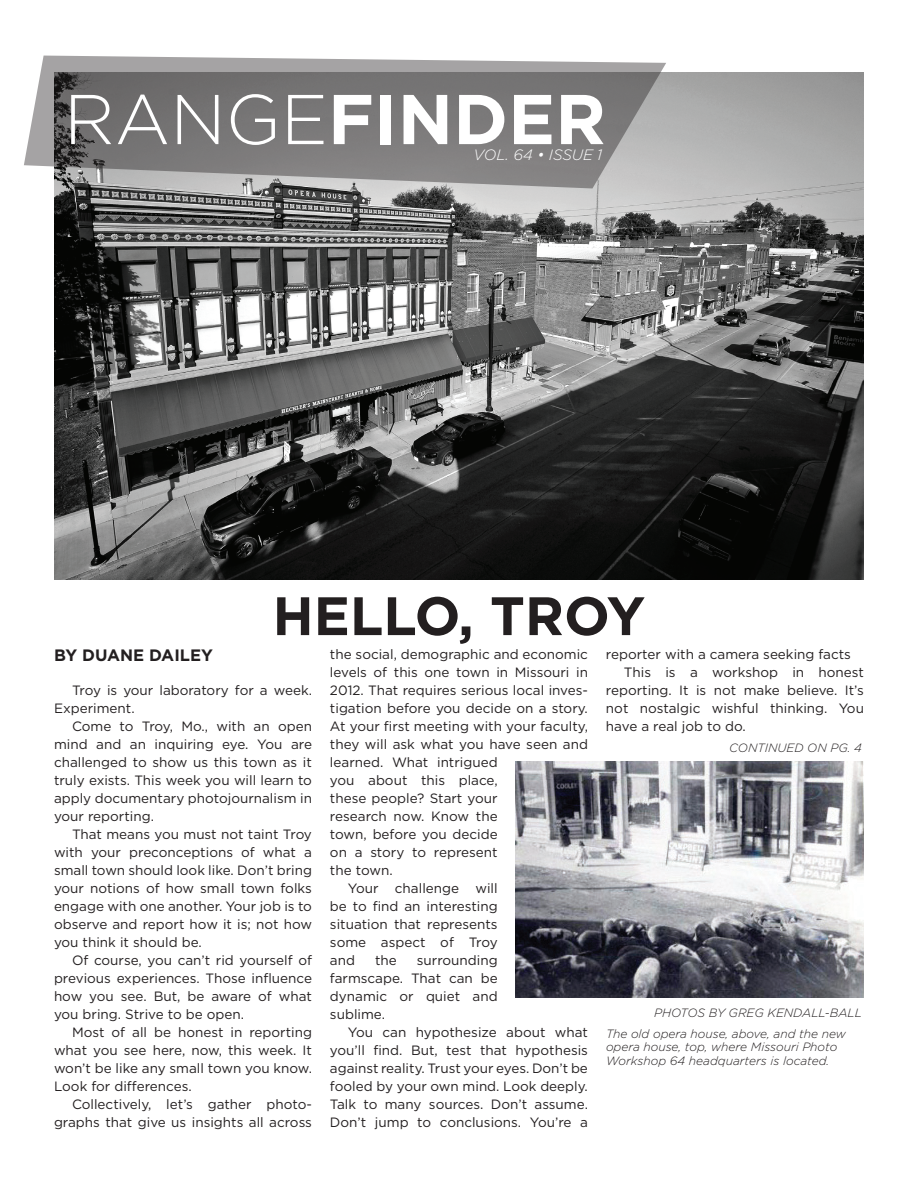
<style>
.page{position:relative;width:918px;height:1188px;background:#fff}
.page>*{position:absolute;margin:0;border:0;box-sizing:border-box;transform-origin:0 0}
.t1{font:700 70.35px "Gotham";color:#fff}
.t2{font:700 54px "Gotham";color:#231f20}
.t3{font:700 16.5px "Gotham";color:#231f20}
.t4{font:italic 300 15px "Gotham";color:#fff}
.t5{font:13.5px/18px "Gotham";color:#231f20;text-align:justify}
.t6{font:italic 300 12px/13.5px "Gotham";color:#231f20}
.s1{font-weight:300}
</style>
<div class="page">
<img style="left:54px;top:72px;width:810px;height:507px">
<svg style="left:24px;top:56px;width:642px;height:132px;background:#8a8889"></svg>
<img style="left:516px;top:761px;width:348px;height:236px">
<h1 class="t1" style="left:64px;top:73px;width:544px"><span class="s1">RANGE</span>FINDER</h1>
<p class="t4" style="left:473px;top:146px;width:130px">VOL. 64 • ISSUE 1</p>
<h2 class="t2" style="left:273px;top:580px;width:374px">HELLO, TROY</h2>
<p class="t3" style="left:54px;top:644px;width:160px">BY DUANE DAILEY</p>
<p class="t5" style="left:54px;top:681px;width:259px;text-indent:18px">Troy is your laboratory for a week.<br>Experiment.</p>
<p class="t5" style="left:54px;top:717px;width:260px;text-indent:18px">Come to Troy, Mo., with an open mind and an inquiring eye. You are challenged to show us this town as it truly exists. This week you will learn to apply documentary photojournalism in your reporting.</p>
<p class="t5" style="left:54px;top:825px;width:260px;text-indent:18px">That means you must not taint Troy with your preconceptions of what a small town should look like. Don’t bring your notions of how small town folks engage with one another. Your job is to observe and report how it is; not how you think it should be.</p>
<p class="t5" style="left:54px;top:951px;width:260px;text-indent:18px">Of course, you can’t rid yourself of previous experiences. Those influence how you see. But, be aware of what you bring. Strive to be open.</p>
<p class="t5" style="left:54px;top:1023px;width:259px;text-indent:18px">Most of all be honest in reporting what you see here, now, this week. It won’t be like any small town you know.<br>Look for differences.</p>
<p class="t5" style="left:54px;top:1095px;width:259px;text-align:right">Collectively, let’s gather photo&shy;graphs that give us insights all across</p>
<p class="t5" style="left:330px;top:645px;width:259px">the social, demographic and economic</p>
<p class="t5" style="left:330px;top:663px;width:259px">levels of this one town in Missouri in</p>
<p class="t5" style="left:330px;top:681px;width:260px">2012. That requires serious local inves-</p>
<p class="t5" style="left:330px;top:699px;width:259px">tigation before you decide on a story.</p>
<p class="t5" style="left:330px;top:717px;width:259px">At your first meeting with your faculty,</p>
<p class="t5" style="left:330px;top:735px;width:259px">they will ask what you have seen and</p>
<p class="t5" style="left:330px;top:753px;width:169px">learned. What intrigued</p>
<p class="t5" style="left:330px;top:771px;width:169px">you about this place,</p>
<p class="t5" style="left:330px;top:789px;width:169px">these people? Start your</p>
<p class="t5" style="left:330px;top:807px;width:169px">research now. Know the</p>
<p class="t5" style="left:330px;top:825px;width:169px">town, before you decide</p>
<p class="t5" style="left:330px;top:843px;width:169px">on a story to represent</p>
<p class="t5" style="left:330px;top:861px;width:64px">the town.</p>
<p class="t5" style="left:348px;top:879px;width:151px">Your challenge will</p>
<p class="t5" style="left:330px;top:897px;width:169px">be to find an interesting</p>
<p class="t5" style="left:330px;top:915px;width:169px">situation that represents</p>
<p class="t5" style="left:330px;top:933px;width:169px">some aspect of Troy</p>
<p class="t5" style="left:330px;top:951px;width:27px">and</p>
<p class="t5" style="left:375px;top:951px;width:23px">the</p>
<p class="t5" style="left:330px;top:951px;width:169px;text-indent:87px">surrounding farmscape. That can be dynamic or quiet and sublime.</p>
<p class="t5" style="left:330px;top:1023px;width:260px;text-indent:18px">You can hypothesize about what you’ll find. But, test that hypothesis against reality. Trust your eyes. Don’t be fooled by your own mind. Look deeply.<br>Talk to many sources. Don’t assume.<br>Don’t jump to conclusions. You’re a</p>
<p class="t5" style="left:606px;top:645px;width:247px">reporter with a camera seeking facts</p>
<p class="t5" style="left:624px;top:662px;width:242px">This is a workshop in honest</p>
<p class="t5" style="left:606px;top:680px;width:260px">reporting. It is not make believe. It’s</p>
<p class="t5" style="left:606px;top:698px;width:260px">not nostalgic wishful thinking. You</p>
<p class="t5" style="left:606px;top:716px;width:141px">have a real job to do.</p>
<p class="t6" style="left:729px;top:741px;width:134px">CONTINUED ON PG. 4</p>
<p class="t6" style="left:654px;top:1006px;width:209px">PHOTOS BY GREG KENDALL-BALL</p>
<p class="t6" style="left:606px;top:1026px;width:242px">The old opera house, above, and the new opera house, top, where Missouri Photo<br>Workshop 64 headquarters is located.</p>
</div>
